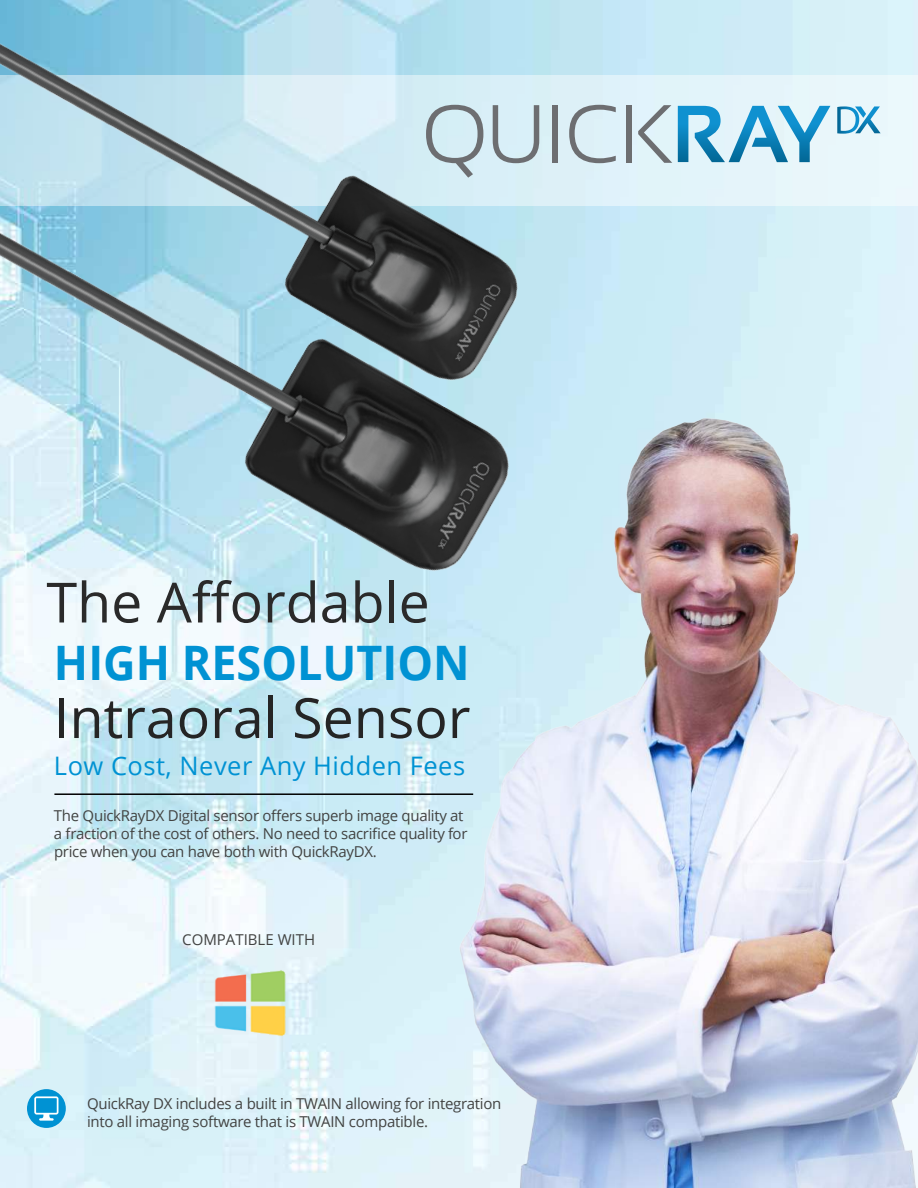
<style>
.page{position:relative;width:918px;height:1188px;background:#fff}
.page>*{position:absolute;margin:0;border:0;box-sizing:border-box;transform-origin:0 0}
.t1{font:55.5px "Open Sans";color:#252525}
.t2{font:55.5px "Open Sans";color:#2a2a2a}
.t3{font:700 47.55px "Open Sans";color:#0092d3;scale:.94 1}
.t4{font:25.5px "Open Sans";letter-spacing:.02em;color:#0092d3}
.t5{font:15px/18px "Open Sans";letter-spacing:-.02em;color:#424342}
.t6{font:15px "Open Sans";color:#424342}
</style>
<div class="page">
<img style="left:0;top:0;width:918px;height:1188px">
<div style="left:0;top:75px;width:918px;height:130px;background:#e5f4fa"></div>
<svg style="left:27px;top:1089px;width:39px;height:39px"></svg>
<div style="left:36px;top:1098px;width:21px;height:15px;background:#0092d3"></div>
<img style="left:199px;top:951px;width:105px;height:104px">
<img style="left:0;top:71px;width:587px;height:596px">
<hr style="left:54px;top:793px;width:419px;height:2px;background:#000">
<img style="left:0;top:0;width:586px;height:465px">
<img style="left:369px;top:372px;width:549px;height:816px">
<svg style="left:426px;top:105px;width:57px;height:73px"></svg>
<svg style="left:493px;top:105px;width:46px;height:58px"></svg>
<div style="left:552px;top:105px;width:6px;height:58px;background:#6d6e71"></div>
<svg style="left:569px;top:105px;width:47px;height:58px"></svg>
<svg style="left:638px;top:105px;width:34px;height:58px"></svg>
<div style="left:626px;top:105px;width:6px;height:58px;background:#6d6e71"></div>
<svg style="left:678px;top:106px;width:152px;height:56px"></svg>
<svg style="left:837px;top:106px;width:44px;height:28px"></svg>
<h1 class="t2" style="left:46px;top:564px;width:385px">The Affordable</h1>
<h2 class="t3" style="left:54px;top:629px;width:444px">HIGH RESOLUTION</h2>
<h1 class="t1" style="left:54px;top:680px;width:418px">Intraoral Sensor</h1>
<h3 class="t4" style="left:54px;top:748px;width:413px">Low Cost, Never Any Hidden Fees</h3>
<p class="t5" style="left:54px;top:806px;width:415px">The QuickRayDX Digital sensor offers superb image quality at a fraction of the cost of others. No need to sacrifice quality for price when you can have both with QuickRayDX.</p>
<p class="t6" style="left:182px;top:929px;width:134px">COMPATIBLE WITH</p>
<p class="t5" style="left:87px;top:1094px;width:416px">QuickRay DX includes a built in TWAIN allowing for integration into all imaging software that is TWAIN compatible.</p>
</div>
